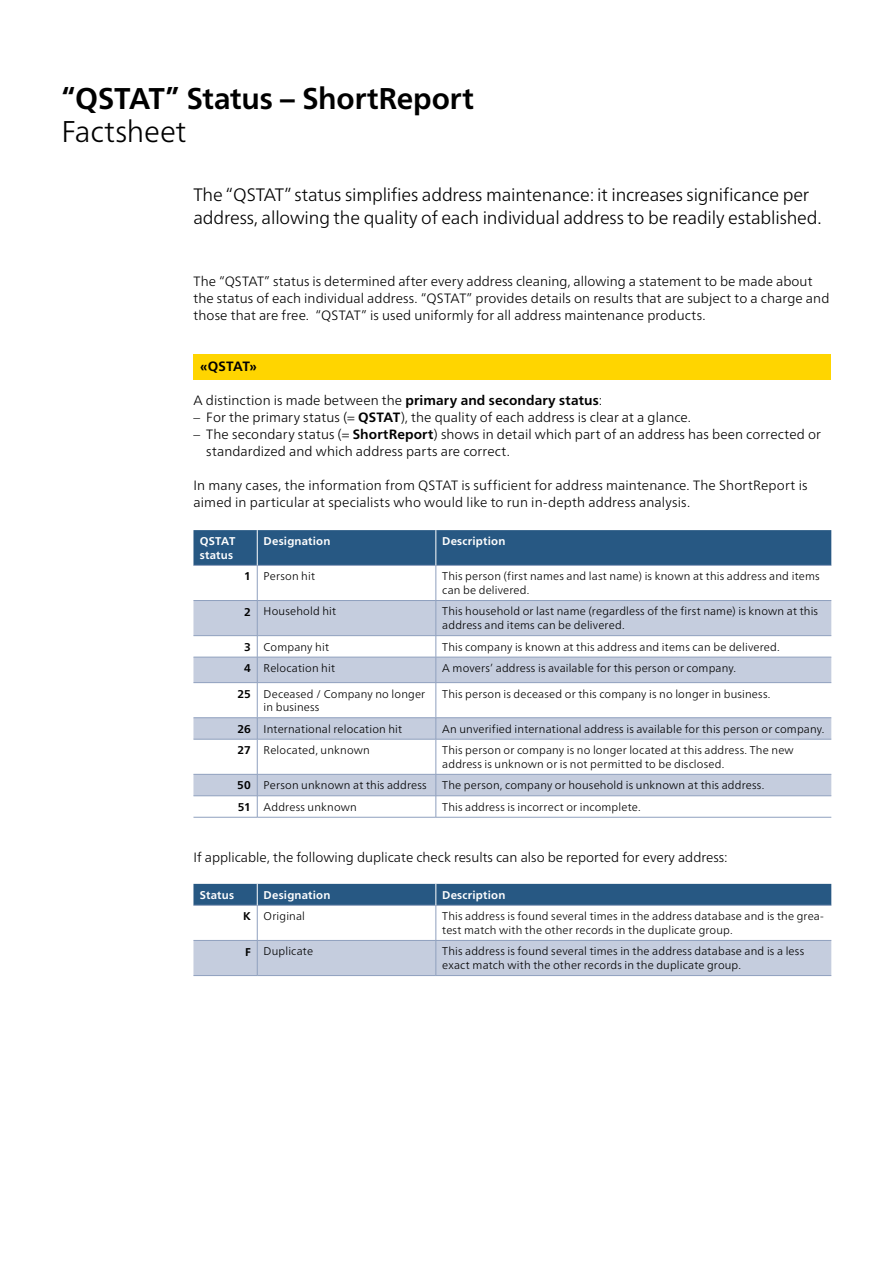
<style>
.page{position:relative;width:893px;height:1263px;background:#fff}
.page>*{position:absolute;margin:0;border:0;box-sizing:border-box;transform-origin:0 0}
.t1{font:700 30px/33px "Frutiger Neue LT Pro";letter-spacing:-.005em;color:#000}
.t2{font:300 18px/23.4px "Frutiger Neue LT Pro";letter-spacing:-.01em;color:#000}
.t3{font:300 13.5px/17px "Frutiger Neue LT Pro";letter-spacing:.005em;color:#000}
.t4{font:700 13.5px "Frutiger Neue LT Pro";letter-spacing:-.015em;color:#000}
.t5{font:300 11.25px/13.8px "Frutiger Neue LT Pro";letter-spacing:.015em;color:#000}
.t6{font:700 11.25px/13.8px "Frutiger Neue LT Pro";letter-spacing:.02em;color:#fff}
.t7{font:700 11.25px "Frutiger Neue LT Pro";letter-spacing:.01em;color:#000}
.s1{font-weight:300}
.s2{font-weight:700}
</style>
<div class="page">
<div style="left:193px;top:354px;width:638px;height:25px;background:#ffd500"></div>
<div style="left:193px;top:530px;width:638px;height:35px;background:#275883"></div>
<svg style="left:193px;top:601px;width:638px;height:194px;fill:#c5cdde"></svg>
<hr style="left:193px;top:565px;width:64px;height:1px;background:#8fa0be">
<hr style="left:257px;top:565px;width:179px;height:1px;background:#8fa0be">
<hr style="left:257px;top:566px;width:1px;height:34px;background:#8fa0be">
<hr style="left:436px;top:565px;width:395px;height:1px;background:#8fa0be">
<hr style="left:436px;top:566px;width:1px;height:34px;background:#8fa0be">
<hr style="left:193px;top:600px;width:64px;height:1px;background:#8fa0be">
<hr style="left:257px;top:600px;width:179px;height:1px;background:#8fa0be">
<hr style="left:257px;top:601px;width:1px;height:34px;background:#8fa0be">
<hr style="left:436px;top:600px;width:395px;height:1px;background:#8fa0be">
<hr style="left:436px;top:601px;width:1px;height:34px;background:#8fa0be">
<hr style="left:193px;top:635px;width:64px;height:1px;background:#8fa0be">
<hr style="left:257px;top:635px;width:179px;height:1px;background:#8fa0be">
<hr style="left:436px;top:635px;width:395px;height:1px;background:#8fa0be">
<hr style="left:193px;top:657px;width:64px;height:1px;background:#8fa0be">
<hr style="left:257px;top:657px;width:179px;height:1px;background:#8fa0be">
<svg style="left:257px;top:636px;width:1px;height:46px"></svg>
<hr style="left:436px;top:657px;width:395px;height:1px;background:#8fa0be">
<svg style="left:436px;top:636px;width:1px;height:46px"></svg>
<hr style="left:193px;top:682px;width:64px;height:1px;background:#8fa0be">
<hr style="left:257px;top:682px;width:179px;height:1px;background:#8fa0be">
<hr style="left:257px;top:683px;width:1px;height:34px;background:#8fa0be">
<hr style="left:436px;top:682px;width:395px;height:1px;background:#8fa0be">
<hr style="left:436px;top:683px;width:1px;height:34px;background:#8fa0be">
<hr style="left:193px;top:717px;width:64px;height:1px;background:#8fa0be">
<hr style="left:257px;top:717px;width:179px;height:1px;background:#8fa0be">
<svg style="left:257px;top:718px;width:1px;height:21px"></svg>
<hr style="left:436px;top:717px;width:395px;height:1px;background:#8fa0be">
<svg style="left:436px;top:718px;width:1px;height:21px"></svg>
<hr style="left:193px;top:739px;width:64px;height:1px;background:#8fa0be">
<hr style="left:257px;top:739px;width:179px;height:1px;background:#8fa0be">
<hr style="left:257px;top:739px;width:1px;height:35px;background:#8fa0be">
<hr style="left:436px;top:739px;width:395px;height:1px;background:#8fa0be">
<hr style="left:436px;top:739px;width:1px;height:35px;background:#8fa0be">
<hr style="left:193px;top:774px;width:64px;height:1px;background:#8fa0be">
<hr style="left:257px;top:774px;width:179px;height:1px;background:#8fa0be">
<hr style="left:436px;top:774px;width:395px;height:1px;background:#8fa0be">
<hr style="left:193px;top:795px;width:64px;height:1px;background:#8fa0be">
<hr style="left:257px;top:795px;width:179px;height:1px;background:#8fa0be">
<svg style="left:257px;top:774px;width:1px;height:43px"></svg>
<hr style="left:436px;top:795px;width:395px;height:1px;background:#8fa0be">
<svg style="left:436px;top:775px;width:1px;height:42px"></svg>
<hr style="left:193px;top:817px;width:64px;height:1px;background:#8fa0be">
<hr style="left:257px;top:817px;width:179px;height:1px;background:#8fa0be">
<hr style="left:436px;top:817px;width:395px;height:1px;background:#8fa0be">
<hr style="left:257px;top:530px;width:1px;height:35px;background:#fff">
<hr style="left:436px;top:530px;width:1px;height:35px;background:#fff">
<div style="left:193px;top:941px;width:638px;height:34px;background:#c5cdde"></div>
<hr style="left:193px;top:905px;width:64px;height:1px;background:#8fa0be">
<hr style="left:257px;top:905px;width:179px;height:1px;background:#8fa0be">
<hr style="left:257px;top:905px;width:1px;height:35px;background:#8fa0be">
<hr style="left:436px;top:905px;width:395px;height:1px;background:#8fa0be">
<hr style="left:436px;top:905px;width:1px;height:35px;background:#8fa0be">
<hr style="left:193px;top:940px;width:64px;height:1px;background:#8fa0be">
<hr style="left:257px;top:940px;width:179px;height:1px;background:#8fa0be">
<hr style="left:257px;top:941px;width:1px;height:34px;background:#8fa0be">
<hr style="left:436px;top:940px;width:395px;height:1px;background:#8fa0be">
<hr style="left:436px;top:941px;width:1px;height:34px;background:#8fa0be">
<hr style="left:193px;top:975px;width:64px;height:1px;background:#8fa0be">
<hr style="left:257px;top:975px;width:179px;height:1px;background:#8fa0be">
<hr style="left:436px;top:975px;width:395px;height:1px;background:#8fa0be">
<div style="left:193px;top:884px;width:638px;height:21px;background:#275883"></div>
<h1 class="t1" style="left:62px;top:82px;width:414px">“QSTAT” Status – ShortReport<br><span class="s1">Factsheet</span></h1>
<p class="t2" style="left:193px;top:183px;width:630px">The “QSTAT” status simplifies address maintenance: it increases significance per address, allowing the quality of each individual address to be readily established.</p>
<p class="t3" style="left:193px;top:273px;width:637px">The “QSTAT” status is determined after every address cleaning, allowing a statement to be made about the status of each individual address. “QSTAT” provides details on results that are subject to a charge and those that are free. “QSTAT” is used uniformly for all address maintenance products.</p>
<h2 class="t4" style="left:200px;top:358px;width:58px">«QSTAT»</h2>
<p class="t3" style="left:193px;top:392px;width:410px">A distinction is made between the <span class="s2">primary and secondary status</span>:</p>
<p class="t3" style="left:193px;top:409px;width:499px">– For the primary status (= <span class="s2">QSTAT</span>), the quality of each address is clear at a glance.</p>
<p class="t3" style="left:206px;top:426px;width:616px;text-indent:-13px">– The secondary status (= <span class="s2">ShortReport</span>) shows in detail which part of an address has been corrected or standardized and which address parts are correct.</p>
<p class="t3" style="left:193px;top:477px;width:616px">In many cases, the information from QSTAT is sufficient for address maintenance. The ShortReport is aimed in particular at specialists who would like to run in-depth address analysis.</p>
<p class="t6" style="left:200px;top:534px;width:37px">QSTAT status</p>
<p class="t6" style="left:264px;top:534px;width:68px">Designation</p>
<p class="t6" style="left:442px;top:534px;width:65px">Description</p>
<p class="t7" style="left:244px;top:570px;width:8px">1</p>
<p class="t5" style="left:264px;top:569px;width:53px">Person hit</p>
<p class="t5" style="left:442px;top:569px;width:379px">This person (first names and last name) is known at this address and items can be delivered.</p>
<p class="t7" style="left:244px;top:605px;width:8px">2</p>
<p class="t5" style="left:264px;top:605px;width:74px">Household hit</p>
<p class="t5" style="left:442px;top:605px;width:377px">This household or last name (regardless of the first name) is known at this address and items can be delivered.</p>
<p class="t7" style="left:244px;top:640px;width:8px">3</p>
<p class="t5" style="left:264px;top:640px;width:67px">Company hit</p>
<p class="t5" style="left:442px;top:640px;width:339px">This company is known at this address and items can be delivered.</p>
<p class="t7" style="left:244px;top:662px;width:8px">4</p>
<p class="t5" style="left:264px;top:661px;width:73px">Relocation hit</p>
<p class="t5" style="left:442px;top:661px;width:296px">A movers’ address is available for this person or company.</p>
<p class="t7" style="left:237px;top:687px;width:15px">25</p>
<p class="t5" style="left:264px;top:687px;width:163px">Deceased / Company no longer in business</p>
<p class="t5" style="left:442px;top:687px;width:330px">This person is deceased or this company is no longer in business.</p>
<p class="t7" style="left:237px;top:722px;width:15px">26</p>
<p class="t5" style="left:264px;top:722px;width:140px">International relocation hit</p>
<p class="t5" style="left:442px;top:722px;width:384px">An unverified international address is available for this person or company.</p>
<p class="t7" style="left:237px;top:744px;width:15px">27</p>
<p class="t5" style="left:264px;top:743px;width:108px">Relocated, unknown</p>
<p class="t5" style="left:442px;top:743px;width:353px">This person or company is no longer located at this address. The new address is unknown or is not permitted to be disclosed.</p>
<p class="t7" style="left:237px;top:779px;width:15px">50</p>
<p class="t5" style="left:264px;top:778px;width:165px">Person unknown at this address</p>
<p class="t5" style="left:442px;top:778px;width:324px">The person, company or household is unknown at this address.</p>
<p class="t7" style="left:238px;top:800px;width:15px">51</p>
<p class="t5" style="left:264px;top:800px;width:95px">Address unknown</p>
<p class="t5" style="left:442px;top:800px;width:200px">This address is incorrect or incomplete.</p>
<p class="t3" style="left:193px;top:848px;width:536px">If applicable, the following duplicate check results can also be reported for every address:</p>
<p class="t6" style="left:200px;top:888px;width:36px">Status</p>
<p class="t6" style="left:264px;top:888px;width:68px">Designation</p>
<p class="t6" style="left:442px;top:888px;width:65px">Description</p>
<p class="t7" style="left:243px;top:910px;width:9px">K</p>
<p class="t5" style="left:264px;top:909px;width:43px">Original</p>
<p class="t5" style="left:442px;top:909px;width:383px">This address is found several times in the address database and is the grea&shy;test match with the other records in the duplicate group.</p>
<p class="t7" style="left:245px;top:945px;width:7px">F</p>
<p class="t5" style="left:264px;top:944px;width:51px">Duplicate</p>
<p class="t5" style="left:442px;top:944px;width:363px">This address is found several times in the address database and is a less exact match with the other records in the duplicate group.</p>
</div>
